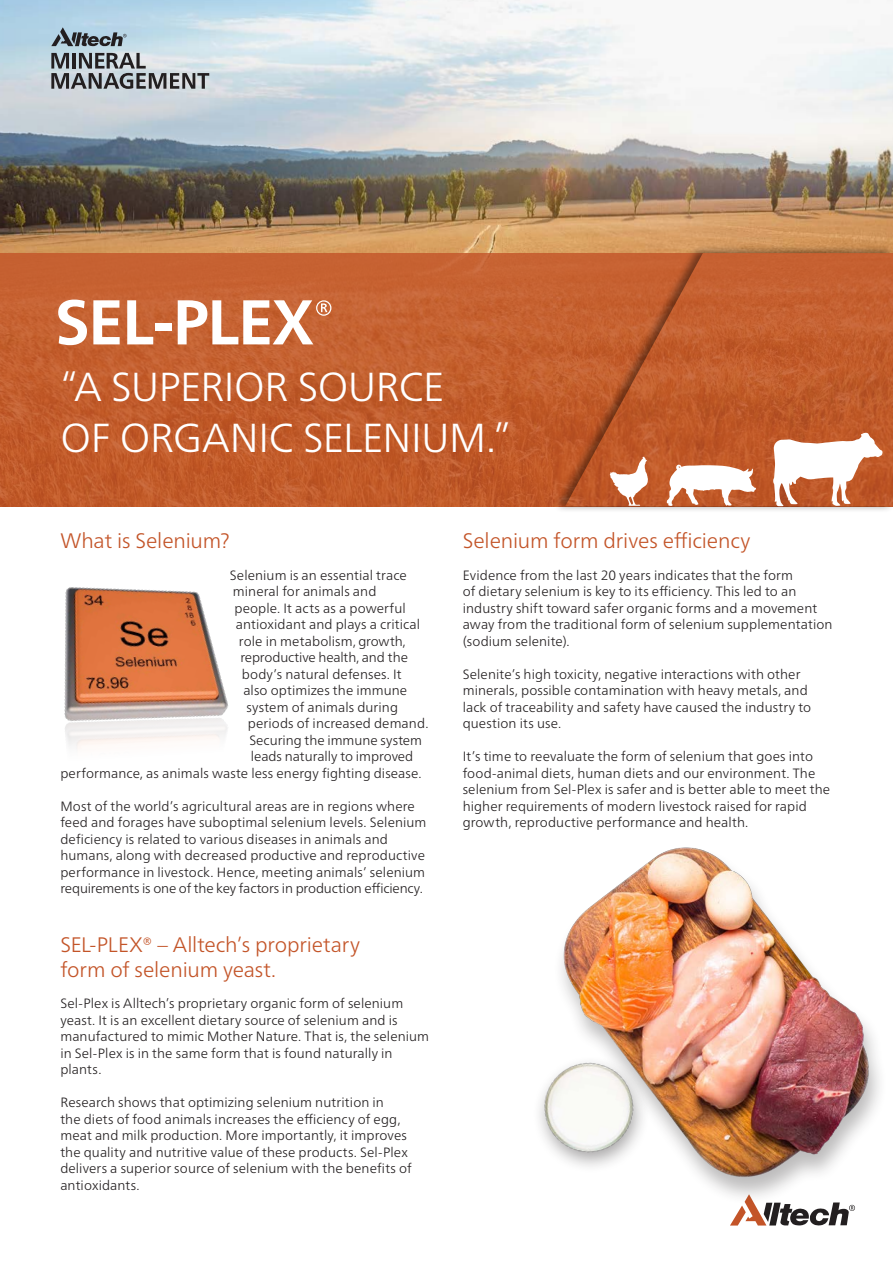
<style>
.page{position:relative;width:893px;height:1263px;background:#fff}
.page>*{position:absolute;margin:0;border:0;box-sizing:border-box;transform-origin:0 0}
.Body_Text_11_15{font:300 40.5px/51px "Frutiger Neue LT Pro";letter-spacing:-.01em;color:#fff}
.Body_Text_10_14{font:300 21px/25.2px "Frutiger Neue LT Pro";letter-spacing:-.01em;color:#c35428}
.Body_Text_10_14-2{font:300 13.5px/16.5px "Frutiger Neue LT Pro";letter-spacing:.005em;color:#231f20}
.Body_Text_10_14-3{font:300 13.5px "Frutiger Neue LT Pro";letter-spacing:-.015em;color:#231f20}
</style>
<div class="page">
<img style="left:0;top:0;width:893px;height:253px">
<svg style="left:730px;top:1205px;width:125px;height:21px"></svg>
<div style="left:0;top:253px;width:893px;height:253px;background:linear-gradient(to bottom,#c86535,#bf5927)"></div>
<div style="left:553px;top:244px;width:340px;height:269px;background:#231f20;opacity:.5"></div>
<svg style="left:565px;top:253px;width:328px;height:253px;background:#c05c2c"></svg>
<img style="left:64px;top:587px;width:164px;height:162px">
<svg style="left:51px;top:53px;width:158px;height:36px;background:#979ca1"></svg>
<svg style="left:51px;top:27px;width:76px;height:19px"></svg>
<svg style="left:610px;top:457px;width:38px;height:49px"></svg>
<svg style="left:666px;top:464px;width:90px;height:42px"></svg>
<svg style="left:773px;top:433px;width:110px;height:73px"></svg>
<img style="left:561px;top:847px;width:319px;height:346px">
<svg style="left:58px;top:300px;width:29px;height:45px"></svg>
<svg style="left:93px;top:300px;width:27px;height:44px"></svg>
<svg style="left:127px;top:300px;width:26px;height:44px"></svg>
<div style="left:155px;top:324px;width:17px;height:7px;background:#fff"></div>
<svg style="left:178px;top:300px;width:153px;height:44px"></svg>
<img style="left:539px;top:1026px;width:133px;height:155px">
<p class="Body_Text_11_15" style="left:60px;top:361px;width:452px">“A SUPERIOR SOURCE<br>OF ORGANIC SELENIUM.”</p>
<p class="Body_Text_10_14" style="left:60px;top:528px;width:171px">What is Selenium?</p>
<p class="Body_Text_10_14-2" style="left:230px;top:566px;width:178px">Selenium is an essential trace</p>
<p class="Body_Text_10_14-2" style="left:233px;top:583px;width:145px">mineral for animals and</p>
<p class="Body_Text_10_14-2" style="left:234px;top:599px;width:173px">people. It acts as a powerful</p>
<p class="Body_Text_10_14-2" style="left:236px;top:616px;width:186px">antioxidant and plays a critical</p>
<p class="Body_Text_10_14-2" style="left:239px;top:632px;width:168px">role in metabolism, growth,</p>
<p class="Body_Text_10_14-3" style="left:240px;top:649px;width:169px">reproductive health, and the</p>
<p class="Body_Text_10_14-2" style="left:242px;top:665px;width:161px">body’s natural defenses. It</p>
<p class="Body_Text_10_14-2" style="left:243px;top:682px;width:165px">also optimizes the immune</p>
<p class="Body_Text_10_14-2" style="left:246px;top:698px;width:153px">system of animals during</p>
<p class="Body_Text_10_14-2" style="left:248px;top:715px;width:182px">periods of increased demand.</p>
<p class="Body_Text_10_14-2" style="left:249px;top:731px;width:174px">Securing the immune system</p>
<p class="Body_Text_10_14-2" style="left:251px;top:748px;width:164px">leads naturally to improved</p>
<p class="Body_Text_10_14-2" style="left:60px;top:764px;width:363px">performance, as animals waste less energy fighting disease.</p>
<p class="Body_Text_10_14-2" style="left:60px;top:797px;width:368px">Most of the world’s agricultural areas are in regions where feed and forages have suboptimal selenium levels. Selenium deficiency is related to various diseases in animals and humans, along with decreased productive and reproductive performance in livestock. Hence, meeting animals’ selenium requirements is one of the key factors in production efficiency.</p>
<p class="Body_Text_10_14" style="left:60px;top:931px;width:301px">SEL-PLEX® – Alltech’s proprietary form of selenium yeast.</p>
<p class="Body_Text_10_14-2" style="left:60px;top:995px;width:370px">Sel-Plex is Alltech’s proprietary organic form of selenium yeast. It is an excellent dietary source of selenium and is manufactured to mimic Mother Nature. That is, the selenium in Sel-Plex is in the same form that is found naturally in plants.</p>
<p class="Body_Text_10_14-2" style="left:60px;top:1094px;width:353px">Research shows that optimizing selenium nutrition in<br>the diets of food animals increases the efficiency of egg, meat and milk production. More importantly, it improves the quality and nutritive value of these products. Sel-Plex delivers a superior source of selenium with the benefits of antioxidants.</p>
<p class="Body_Text_10_14" style="left:463px;top:528px;width:289px">Selenium form drives efficiency</p>
<p class="Body_Text_10_14-2" style="left:463px;top:566px;width:371px">Evidence from the last 20 years indicates that the form<br>of dietary selenium is key to its efficiency. This led to an industry shift toward safer organic forms and a movement away from the traditional form of selenium supplementation (sodium selenite).</p>
<p class="Body_Text_10_14-2" style="left:463px;top:665px;width:350px">Selenite’s high toxicity, negative interactions with other minerals, possible contamination with heavy metals, and lack of traceability and safety have caused the industry to question its use.</p>
<p class="Body_Text_10_14-2" style="left:463px;top:748px;width:369px">It’s time to reevaluate the form of selenium that goes into food-animal diets, human diets and our environment. The selenium from Sel-Plex is safer and is better able to meet the higher requirements of modern livestock raised for rapid growth, reproductive performance and health.</p>
</div>
